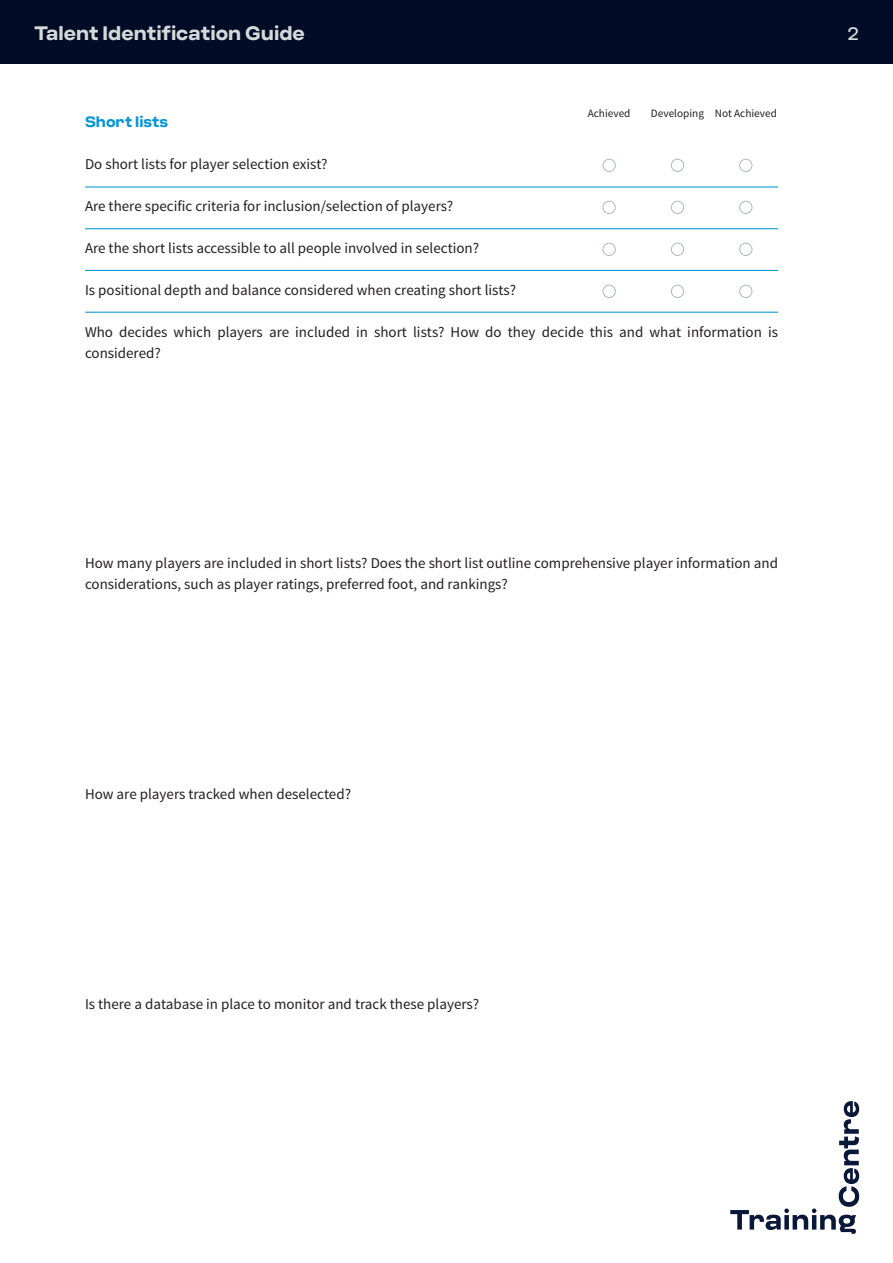
<style>
.page{position:relative;width:893px;height:1263px;background:#fff}
.page>*{position:absolute;margin:0;border:0;box-sizing:border-box;transform-origin:0 0}
.t1{font:700 19.5px "Criteria CF";color:#d6d9da}
.t2{font:18px "Criteria CF";color:#d6d9da}
.t3{font:15px/21px "Source Sans Pro";color:#231f20}
.t4{font:700 15px "Criteria CF";color:#0695d6}
.t5{font:11.25px "Source Sans Pro";color:#231f20}
</style>
<div class="page">
<div style="left:0;top:0;width:893px;height:64px;background:#000c26"></div>
<svg style="left:730px;top:1101px;width:129px;height:133px"></svg>
<div style="left:671px;top:159px;width:13px;height:13px;border:1px solid #b0b8bb;border-radius:50%"></div>
<div style="left:671px;top:201px;width:13px;height:13px;border:1px solid #b0b8bb;border-radius:50%"></div>
<div style="left:671px;top:243px;width:13px;height:13px;border:1px solid #b0b8bb;border-radius:50%"></div>
<div style="left:671px;top:285px;width:13px;height:13px;border:1px solid #b0b8bb;border-radius:50%"></div>
<div style="left:739px;top:159px;width:13px;height:13px;border:1px solid #b0b8bb;border-radius:50%"></div>
<div style="left:739px;top:201px;width:13px;height:13px;border:1px solid #b0b8bb;border-radius:50%"></div>
<div style="left:739px;top:243px;width:13px;height:13px;border:1px solid #b0b8bb;border-radius:50%"></div>
<div style="left:739px;top:285px;width:13px;height:13px;border:1px solid #b0b8bb;border-radius:50%"></div>
<div style="left:603px;top:159px;width:13px;height:13px;border:1px solid #b0b8bb;border-radius:50%"></div>
<div style="left:603px;top:201px;width:13px;height:13px;border:1px solid #b0b8bb;border-radius:50%"></div>
<div style="left:603px;top:243px;width:13px;height:13px;border:1px solid #b0b8bb;border-radius:50%"></div>
<div style="left:603px;top:285px;width:13px;height:13px;border:1px solid #b0b8bb;border-radius:50%"></div>
<hr style="left:85px;top:186px;width:693px;height:2px;background:#0695d6">
<hr style="left:85px;top:228px;width:693px;height:1px;background:#0695d6">
<hr style="left:85px;top:270px;width:693px;height:1px;background:#0695d6">
<hr style="left:85px;top:312px;width:693px;height:1px;background:#0695d6">
<h1 class="t1" style="left:34px;top:22px;width:272px">Talent Identification Guide</h1>
<p class="t2" style="left:847px;top:23px;width:13px">2</p>
<p class="t5" style="left:588px;top:106px;width:44px">Achieved</p>
<p class="t5" style="left:651px;top:106px;width:127px">Developing Not Achieved</p>
<p class="t4" style="left:85px;top:113px;width:85px">Short lists</p>
<p class="t3" style="left:85px;top:154px;width:244px">Do short lists for player selection exist?</p>
<p class="t3" style="left:85px;top:196px;width:370px">Are there specific criteria for inclusion/selection of players?</p>
<p class="t3" style="left:85px;top:238px;width:396px">Are the short lists accessible to all people involved in selection?</p>
<p class="t3" style="left:85px;top:280px;width:433px">Is positional depth and balance considered when creating short lists?</p>
<p class="t3" style="left:85px;top:322px;width:694px">Who decides which players are included in short lists? How do they decide this and what information is considered?</p>
<p class="t3" style="left:85px;top:553px;width:695px">How many players are included in short lists? Does the short list outline comprehensive player information and considerations, such as player ratings, preferred foot, and rankings?</p>
<p class="t3" style="left:85px;top:784px;width:267px">How are players tracked when deselected?</p>
<p class="t3" style="left:85px;top:994px;width:396px">Is there a database in place to monitor and track these players?</p>
</div>
